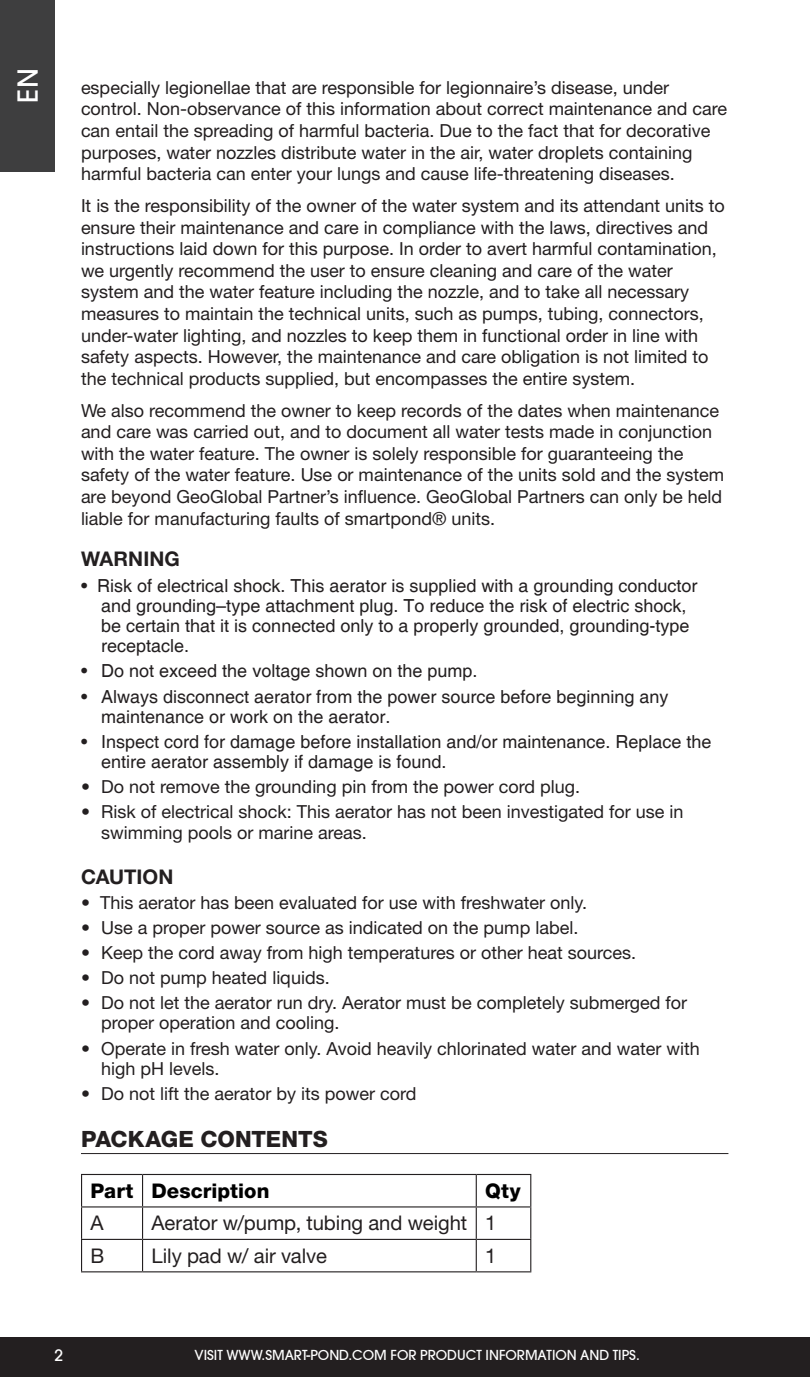
<style>
.page{position:relative;width:810px;height:1377px;background:#fff}
.page>*{position:absolute;margin:0;border:0;box-sizing:border-box;transform-origin:0 0}
.t1{font:500 27px "Avant Garde";color:#fff}
.t2{font:800 22.5px "Helvetica Neue LT Std";letter-spacing:-.005em;color:#231f20}
.t3{font:20.25px "Helvetica Neue LT Std";color:#231f20}
.t4{font:800 20.25px "Helvetica Neue LT Std";letter-spacing:.005em;color:#000}
.t5{font:700 20.25px "Helvetica Neue LT Std";letter-spacing:.005em;color:#231f20}
.t6{font:18px/21.6px "Helvetica Neue LT Std";color:#231f20}
.t7{font:18px/20.2px "Helvetica";color:#231f20}
.t8{font:500 15.75px "Avant Garde";color:#fff}
.t9{font:500 13.5px "Avant Garde";color:#fff}
</style>
<div class="page">
<div style="left:0;top:1338px;width:810px;height:39px;background:#231f20"></div>
<div style="left:0;top:0;width:54px;height:171px;background:#3e3e3f"></div>
<hr style="left:81px;top:1153px;width:647px;height:1px;background:#231f20">
<svg style="left:82px;top:1175px;width:448px;height:31px"></svg>
<hr style="left:81px;top:1208px;width:1px;height:31px;background:#231f20">
<hr style="left:142px;top:1208px;width:1px;height:31px;background:#231f20">
<hr style="left:476px;top:1208px;width:1px;height:31px;background:#231f20">
<hr style="left:530px;top:1208px;width:1px;height:31px;background:#231f20">
<hr style="left:81px;top:1239px;width:62px;height:1px;background:#231f20">
<hr style="left:81px;top:1240px;width:1px;height:31px;background:#231f20">
<hr style="left:143px;top:1239px;width:333px;height:1px;background:#231f20">
<hr style="left:142px;top:1240px;width:1px;height:31px;background:#231f20">
<hr style="left:476px;top:1239px;width:55px;height:1px;background:#231f20">
<hr style="left:476px;top:1240px;width:1px;height:31px;background:#231f20">
<hr style="left:530px;top:1240px;width:1px;height:31px;background:#231f20">
<hr style="left:81px;top:1174px;width:62px;height:1px;background:#231f20">
<hr style="left:81px;top:1175px;width:1px;height:31px;background:#231f20">
<hr style="left:143px;top:1174px;width:333px;height:1px;background:#231f20">
<hr style="left:142px;top:1175px;width:1px;height:31px;background:#231f20">
<hr style="left:476px;top:1174px;width:55px;height:1px;background:#231f20">
<hr style="left:476px;top:1175px;width:1px;height:31px;background:#231f20">
<hr style="left:530px;top:1175px;width:1px;height:31px;background:#231f20">
<hr style="left:81px;top:1206px;width:62px;height:2px;background:#231f20">
<hr style="left:143px;top:1206px;width:333px;height:2px;background:#231f20">
<hr style="left:476px;top:1206px;width:55px;height:2px;background:#231f20">
<hr style="left:81px;top:1271px;width:62px;height:1px;background:#231f20">
<hr style="left:143px;top:1271px;width:333px;height:1px;background:#231f20">
<hr style="left:476px;top:1271px;width:55px;height:1px;background:#231f20">
<h1 class="t1" style="left:11px;top:103px;width:35px;rotate:-90deg">EN</h1>
<p class="t6" style="left:81px;top:76px;width:648px">especially legionellae that are responsible for legionnaire’s disease, under control. Non-observance of this information about correct maintenance and care can entail the spreading of harmful bacteria. Due to the fact that for decorative purposes, water nozzles distribute water in the air, water droplets containing harmful bacteria can enter your lungs and cause life-threatening diseases.</p>
<p class="t6" style="left:81px;top:195px;width:645px">It is the responsibility of the owner of the water system and its attendant units to ensure their maintenance and care in compliance with the laws, directives and instructions laid down for this purpose. In order to avert harmful contamination, we urgently recommend the user to ensure cleaning and care of the water system and the water feature including the nozzle, and to take all necessary measures to maintain the technical units, such as pumps, tubing, connectors, under-water lighting, and nozzles to keep them in functional order in line with safety aspects. However, the maintenance and care obligation is not limited to the technical products supplied, but encompasses the entire system.</p>
<p class="t6" style="left:81px;top:399px;width:645px">We also recommend the owner to keep records of the dates when maintenance and care was carried out, and to document all water tests made in conjunction with the water feature. The owner is solely responsible for guaranteeing the safety of the water feature. Use or maintenance of the units sold and the system are beyond GeoGlobal Partner’s influence. GeoGlobal Partners can only be held liable for manufacturing faults of smartpond® units.</p>
<p class="t5" style="left:81px;top:546px;width:100px">WARNING</p>
<p class="t7" style="left:101px;top:576px;width:598px;text-indent:-20px">• Risk of electrical shock. This aerator is supplied with a grounding conductor and grounding–type attachment plug. To reduce the risk of electric shock, be certain that it is connected only to a properly grounded, grounding-type receptacle.</p>
<p class="t7" style="left:81px;top:662px;width:398px">• Do not exceed the voltage shown on the pump.</p>
<p class="t7" style="left:101px;top:687px;width:569px;text-indent:-20px">• Always disconnect aerator from the power source before beginning any maintenance or work on the aerator.</p>
<p class="t7" style="left:101px;top:732px;width:612px;text-indent:-20px">• Inspect cord for damage before installation and/or maintenance. Replace the entire aerator assembly if damage is found.</p>
<p class="t6" style="left:81px;top:776px;width:501px">• Do not remove the grounding pin from the power cord plug.</p>
<p class="t6" style="left:101px;top:801px;width:584px;line-height:20.7px;text-indent:-20px">• Risk of electrical shock: This aerator has not been investigated for use in swimming pools or marine areas.</p>
<p class="t5" style="left:81px;top:864px;width:94px">CAUTION</p>
<p class="t6" style="left:81px;top:891px;width:508px">• This aerator has been evaluated for use with freshwater only.</p>
<p class="t6" style="left:81px;top:916px;width:499px">• Use a proper power source as indicated on the pump label.</p>
<p class="t6" style="left:81px;top:942px;width:557px">• Keep the cord away from high temperatures or other heat sources.</p>
<p class="t6" style="left:81px;top:967px;width:250px">• Do not pump heated liquids.</p>
<p class="t6" style="left:101px;top:992px;width:587px;line-height:20.2px;text-indent:-20px">• Do not let the aerator run dry. Aerator must be completely submerged for proper operation and cooling.</p>
<p class="t6" style="left:101px;top:1038px;width:600px;line-height:20.2px;text-indent:-20px">• Operate in fresh water only. Avoid heavily chlorinated water and water with high pH levels.</p>
<p class="t6" style="left:81px;top:1083px;width:337px">• Do not lift the aerator by its power cord</p>
<p class="t2" style="left:81px;top:1125px;width:248px">PACKAGE CONTENTS</p>
<p class="t4" style="left:91px;top:1179px;width:180px">Part Description</p>
<p class="t4" style="left:485px;top:1179px;width:37px">Qty</p>
<p class="t3" style="left:91px;top:1211px;width:15px">A</p>
<p class="t3" style="left:152px;top:1211px;width:346px">Aerator w/pump, tubing and weight 1</p>
<p class="t3" style="left:91px;top:1244px;width:15px">B</p>
<p class="t3" style="left:152px;top:1244px;width:177px">Lily pad w/ air valve</p>
<p class="t3" style="left:485px;top:1244px;width:13px">1</p>
<p class="t8" style="left:54px;top:1346px;width:10px">2</p>
<p class="t9" style="left:195px;top:1347px;width:447px">VISIT WWW.SMART-POND.COM FOR PRODUCT INFORMATION AND TIPS.</p>
</div>
